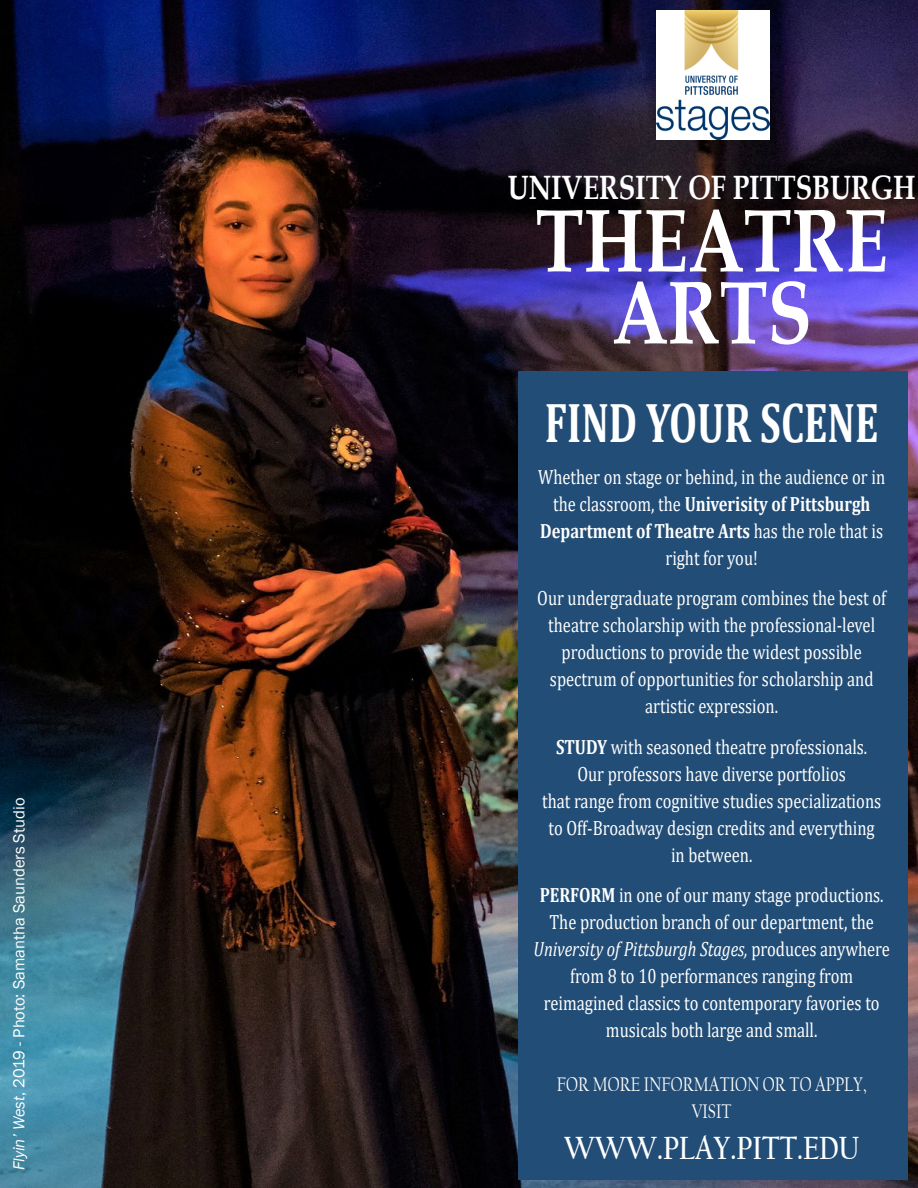
<style>
.page{position:relative;width:918px;height:1188px;background:#fff}
.page>*{position:absolute;margin:0;border:0;box-sizing:border-box;transform-origin:0 0}
.t1{font:700 90px "Book Antiqua";color:#fff;scale:.8 1}
.t2{font:700 56.25px "Cambria";color:#fff;scale:.72 1}
.t3{font:700 33.75px "Book Antiqua";color:#fff;scale:.8 1}
.t4{font:700 33.75px "Californian FB";color:#fff;scale:.8 1}
.t5{font:20.7px/27px "Cambria";color:#fff;text-align:center;scale:.8 1}
.t6{font:20.7px "Californian FB";color:#fff;scale:.8 1}
.t7{font:16.5px "Franklin Gothic";color:#fff}
.s1{font-style:italic}
.s2{font-weight:700}
</style>
<div class="page">
<img style="left:0;top:0;width:918px;height:1188px">
<div style="left:518px;top:372px;width:390px;height:807px;background:#224d76"></div>
<img style="left:656px;top:11px;width:114px;height:128px">
<p class="t7" style="left:9px;top:1170px;width:374px;rotate:-90deg"><span class="s1">Flyin’ West</span>, 2019 - Photo: Samantha Saunders Studio</p>
<p class="t3" style="left:508px;top:165px;width:512px">UNIVERSITY OF PITTSBURGH</p>
<p class="t1" style="left:536px;top:179px;width:442px">THEATRE</p>
<p class="t1" style="left:612px;top:251px;width:252px">ARTS</p>
<p class="t2" style="left:545px;top:383px;width:465px">FIND YOUR SCENE</p>
<p class="t5" style="left:538px;top:463px;width:435px">Whether on stage or behind, in the audience or in the classroom, the <span class="s2">Univerisity of Pittsburgh</span></p>
<p class="t5" style="left:540px;top:517px;width:430px"><span class="s2">Department of Theatre Arts</span> has the role that is right for you!</p>
<p class="t5" style="left:537px;top:584px;width:438px">Our undergraduate program combines the best of theatre scholarship with the professional-level</p>
<p class="t5" style="left:562px;top:638px;width:377px">productions to provide the widest possible</p>
<p class="t5" style="left:550px;top:665px;width:406px">spectrum of opportunities for scholarship and</p>
<p class="t5" style="left:645px;top:692px;width:168px">artistic expression.</p>
<p class="t5" style="left:556px;top:733px;width:391px"><span class="s2">STUDY</span> with seasoned theatre professionals.</p>
<p class="t5" style="left:577px;top:760px;width:337px">Our professors have diverse portfolios</p>
<p class="t5" style="left:542px;top:787px;width:425px">that range from cognitive studies specializations</p>
<p class="t5" style="left:549px;top:814px;width:409px">to Off-Broadway design credits and everything</p>
<p class="t5" style="left:671px;top:841px;width:103px">in between.</p>
<p class="t5" style="left:534px;top:881px;width:447px"><span class="s2">PERFORM</span> in one of our many stage productions.<br>The production branch of our department, the <span class="s1">University of Pittsburgh Stages,</span> produces anywhere from 8 to 10 performances ranging from</p>
<p class="t5" style="left:544px;top:989px;width:421px">reimagined classics to contemporary favories to musicals both large and small.</p>
<p class="t6" style="left:557px;top:1073px;width:389px">FOR MORE INFORMATION OR TO APPLY,</p>
<p class="t6" style="left:692px;top:1100px;width:52px">VISIT</p>
<p class="t4" style="left:564px;top:1128px;width:371px">WWW.PLAY.PITT.EDU</p>
</div>
